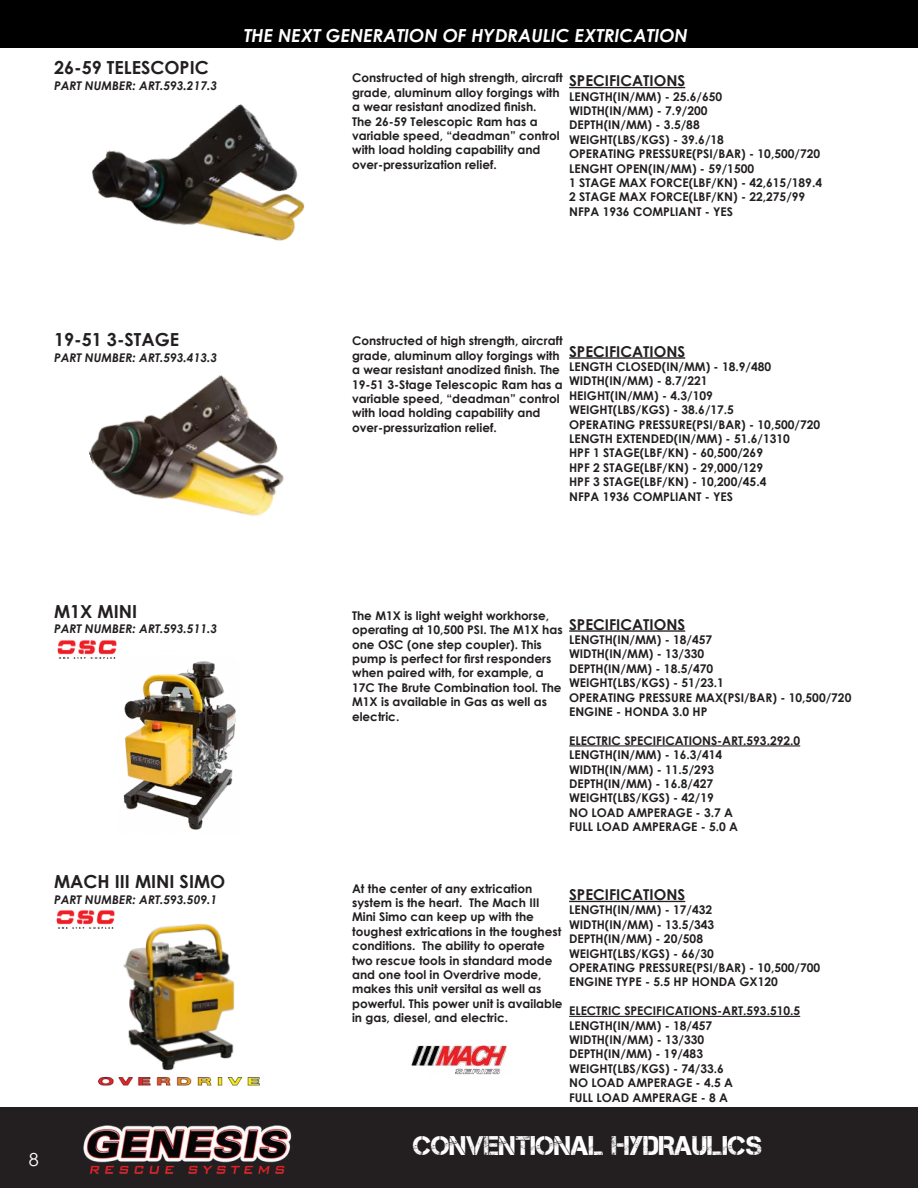
<style>
.page{position:relative;width:918px;height:1188px;background:#fff}
.page>*{position:absolute;margin:0;border:0;box-sizing:border-box;transform-origin:0 0}
.t1{font:27px "Captureit";color:#fff}
.t2{font:700 18px "Century Gothic";color:#231f20}
.t3{font:italic 700 18px "Century Gothic";color:#fff}
.t4{font:18px "Century Gothic";color:#fff}
.t5{font:700 15px "Century Gothic";color:#231f20}
.t6{font:700 12px/14.4px "Century Gothic";color:#231f20}
.t7{font:italic 700 12px "Century Gothic";color:#231f20}
</style>
<div class="page">
<div style="left:0;top:1107px;width:918px;height:81px;background:#231f20"></div>
<img style="left:83px;top:1125px;width:209px;height:49px">
<img style="left:92px;top:104px;width:213px;height:137px">
<img style="left:88px;top:375px;width:196px;height:141px">
<img style="left:123px;top:661px;width:113px;height:169px">
<img style="left:123px;top:923px;width:112px;height:148px">
<div style="left:0;top:0;width:918px;height:48px;background:#000"></div>
<hr style="left:569px;top:87px;width:116px;height:1px;background:#231f20">
<hr style="left:569px;top:357px;width:116px;height:2px;background:#231f20">
<hr style="left:569px;top:630px;width:116px;height:2px;background:#231f20">
<hr style="left:569px;top:745px;width:231px;height:1px;background:#231f20">
<hr style="left:569px;top:901px;width:116px;height:1px;background:#231f20">
<hr style="left:569px;top:1016px;width:231px;height:1px;background:#231f20">
<img style="left:57px;top:640px;width:60px;height:19px">
<img style="left:56px;top:910px;width:59px;height:19px">
<img style="left:411px;top:1045px;width:96px;height:30px">
<img style="left:98px;top:1077px;width:162px;height:9px">
<p class="t2" style="left:54px;top:54px;width:156px">26-59 TELESCOPIC</p>
<p class="t7" style="left:54px;top:77px;width:165px">PART NUMBER: ART.593.217.3</p>
<p class="t3" style="left:244px;top:22px;width:445px">THE NEXT GENERATION OF HYDRAULIC EXTRICATION</p>
<p class="t6" style="left:352px;top:70px;width:212px">Constructed of high strength, aircraft grade, aluminum alloy forgings with a wear resistant anodized finish.<br>The 26-59 Telescopic Ram has a variable speed, “deadman” control with load holding capability and over-pressurization relief.</p>
<p class="t5" style="left:569px;top:69px;width:118px">SPECIFICATIONS</p>
<p class="t6" style="left:569px;top:89px;width:155px">LENGTH(IN/MM) - 25.6/650</p>
<p class="t6" style="left:569px;top:103px;width:140px">WIDTH(IN/MM) - 7.9/200</p>
<p class="t6" style="left:569px;top:117px;width:132px">DEPTH(IN/MM) - 3.5/88</p>
<p class="t6" style="left:569px;top:132px;width:156px">WEIGHT(LBS/KGS) - 39.6/18</p>
<p class="t6" style="left:569px;top:146px;width:253px">OPERATING PRESSURE(PSI/BAR) - 10,500/720</p>
<p class="t6" style="left:569px;top:161px;width:187px">LENGHT OPEN(IN/MM) - 59/1500</p>
<p class="t6" style="left:569px;top:175px;width:254px">1 STAGE MAX FORCE(LBF/KN) - 42,615/189.4</p>
<p class="t6" style="left:569px;top:189px;width:238px">2 STAGE MAX FORCE(LBF/KN) - 22,275/99</p>
<p class="t6" style="left:569px;top:204px;width:165px">NFPA 1936 COMPLIANT - YES</p>
<p class="t2" style="left:54px;top:326px;width:127px">19-51 3-STAGE</p>
<p class="t6" style="left:352px;top:333px;width:212px">Constructed of high strength, aircraft grade, aluminum alloy forgings with a wear resistant anodized finish. The 19-51 3-Stage Telescopic Ram has a variable speed, “deadman” control with load holding capability and over-pressurization relief.</p>
<p class="t5" style="left:569px;top:340px;width:118px">SPECIFICATIONS</p>
<p class="t6" style="left:569px;top:359px;width:204px">LENGTH CLOSED(IN/MM) - 18.9/480</p>
<p class="t6" style="left:569px;top:373px;width:140px">WIDTH(IN/MM) - 8.7/221</p>
<p class="t6" style="left:569px;top:388px;width:145px">HEIGHT(IN/MM) - 4.3/109</p>
<p class="t6" style="left:569px;top:402px;width:166px">WEIGHT(LBS/KGS) - 38.6/17.5</p>
<p class="t6" style="left:569px;top:417px;width:253px">OPERATING PRESSURE(PSI/BAR) - 10,500/720</p>
<p class="t6" style="left:569px;top:431px;width:222px">LENGTH EXTENDED(IN/MM) - 51.6/1310</p>
<p class="t6" style="left:569px;top:445px;width:195px">HPF 1 STAGE(LBF/KN) - 60,500/269</p>
<p class="t6" style="left:569px;top:460px;width:195px">HPF 2 STAGE(LBF/KN) - 29,000/129</p>
<p class="t6" style="left:569px;top:474px;width:199px">HPF 3 STAGE(LBF/KN) - 10,200/45.4</p>
<p class="t6" style="left:569px;top:489px;width:165px">NFPA 1936 COMPLIANT - YES</p>
<p class="t7" style="left:54px;top:348px;width:165px">PART NUMBER: ART.593.413.3</p>
<p class="t2" style="left:54px;top:598px;width:85px">M1X MINI</p>
<p class="t7" style="left:54px;top:620px;width:165px">PART NUMBER: ART.593.511.3</p>
<p class="t2" style="left:54px;top:868px;width:173px">MACH III MINI SIMO</p>
<p class="t7" style="left:54px;top:891px;width:165px">PART NUMBER: ART.593.509.1</p>
<h2 class="t4" style="left:29px;top:1147px;width:11px">8</h2>
<p class="t6" style="left:352px;top:608px;width:212px">The M1X is light weight workhorse, operating at 10,500 PSI. The M1X has one OSC (one step coupler). This pump is perfect for first responders when paired with, for example, a<br>17C The Brute Combination tool. The<br>M1X is available in Gas as well as electric.</p>
<p class="t5" style="left:569px;top:613px;width:118px">SPECIFICATIONS</p>
<p class="t6" style="left:569px;top:632px;width:145px">LENGTH(IN/MM) - 18/457</p>
<p class="t6" style="left:569px;top:646px;width:137px">WIDTH(IN/MM) - 13/330</p>
<p class="t6" style="left:569px;top:661px;width:146px">DEPTH(IN/MM) - 18.5/470</p>
<p class="t6" style="left:569px;top:675px;width:156px">WEIGHT(LBS/KGS) - 51/23.1</p>
<p class="t6" style="left:569px;top:690px;width:284px">OPERATING PRESSURE MAX(PSI/BAR) - 10,500/720<br>ENGINE - HONDA 3.0 HP</p>
<p class="t6" style="left:569px;top:733px;width:233px">ELECTRIC SPECIFICATIONS-ART.593.292.0</p>
<p class="t6" style="left:569px;top:747px;width:155px">LENGTH(IN/MM) - 16.3/414</p>
<p class="t6" style="left:569px;top:762px;width:147px">WIDTH(IN/MM) - 11.5/293</p>
<p class="t6" style="left:569px;top:776px;width:146px">DEPTH(IN/MM) - 16.8/427</p>
<p class="t6" style="left:569px;top:790px;width:146px">WEIGHT(LBS/KGS) - 42/19</p>
<p class="t6" style="left:569px;top:805px;width:165px">NO LOAD AMPERAGE - 3.7 A</p>
<p class="t6" style="left:569px;top:819px;width:170px">FULL LOAD AMPERAGE - 5.0 A</p>
<p class="t6" style="left:352px;top:881px;width:212px">At the center of any extrication system is the heart. The Mach III Mini Simo can keep up with the toughest extrications in the toughest conditions. The ability to operate two rescue tools in standard mode and one tool in Overdrive mode, makes this unit versital as well as powerful. This power unit is available in gas, diesel, and electric.</p>
<p class="t5" style="left:569px;top:883px;width:118px">SPECIFICATIONS</p>
<p class="t6" style="left:569px;top:902px;width:145px">LENGTH(IN/MM) - 17/432</p>
<p class="t6" style="left:569px;top:917px;width:147px">WIDTH(IN/MM) - 13.5/343</p>
<p class="t6" style="left:569px;top:931px;width:135px">DEPTH(IN/MM) - 20/508</p>
<p class="t6" style="left:569px;top:946px;width:146px">WEIGHT(LBS/KGS) - 66/30</p>
<p class="t6" style="left:569px;top:960px;width:253px">OPERATING PRESSURE(PSI/BAR) - 10,500/700</p>
<p class="t6" style="left:569px;top:974px;width:210px">ENGINE TYPE - 5.5 HP HONDA GX120</p>
<p class="t6" style="left:569px;top:1003px;width:233px">ELECTRIC SPECIFICATIONS-ART.593.510.5</p>
<p class="t6" style="left:569px;top:1018px;width:145px">LENGTH(IN/MM) - 18/457</p>
<p class="t6" style="left:569px;top:1032px;width:137px">WIDTH(IN/MM) - 13/330</p>
<p class="t6" style="left:569px;top:1046px;width:135px">DEPTH(IN/MM) - 19/483</p>
<p class="t6" style="left:569px;top:1061px;width:156px">WEIGHT(LBS/KGS) - 74/33.6</p>
<p class="t6" style="left:569px;top:1075px;width:165px">NO LOAD AMPERAGE - 4.5 A</p>
<p class="t6" style="left:569px;top:1090px;width:160px">FULL LOAD AMPERAGE - 8 A</p>
<p class="t1" style="left:413px;top:1130px;width:350px">CONVENTIONAL HYDRAULICS</p>
</div>
